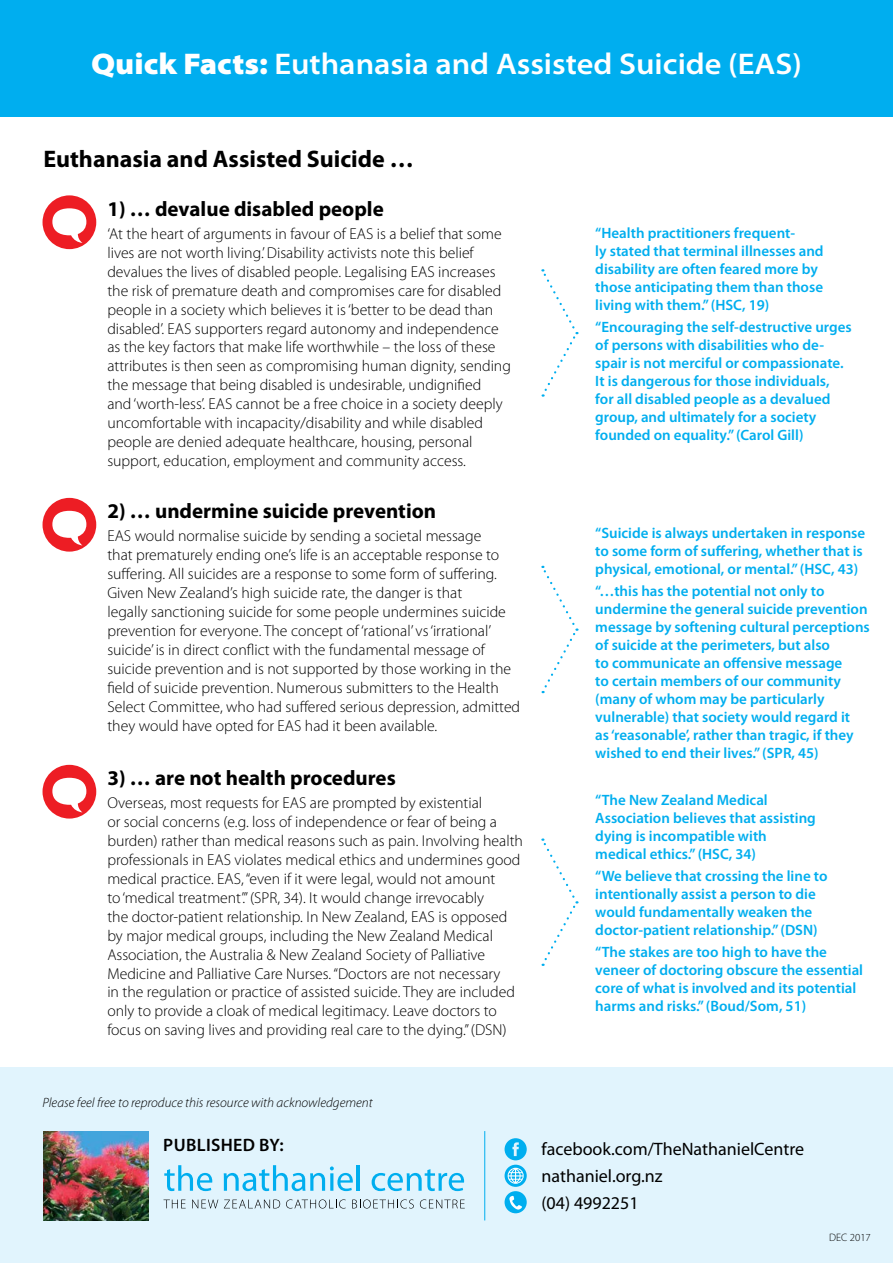
<style>
.page{position:relative;width:893px;height:1263px;background:#fff}
.page>*{position:absolute;margin:0;border:0;box-sizing:border-box;transform-origin:0 0}
.t1{font:600 semi-expanded 30px "Myriad Pro";color:#fff}
.t2{font:700 24px "Myriad Pro";color:#000}
.t3{font:700 21px "Myriad Pro";color:#000}
.t4{font:18px "Myriad Pro";color:#000}
.t5{font:600 18px "Myriad Pro";letter-spacing:.02em;color:#000}
.t6{font:300 15.75px/18.9px "Myriad Pro";color:#000}
.t7{font:600 15px/18px "Myriad Pro";color:#00aeef}
.t8{font:italic 300 13.5px "Myriad Pro";color:#000}
.t9{font:300 10.8px "Myriad Pro";color:#000}
.s1{font-weight:900}
</style>
<div class="page">
<div style="left:0;top:1067px;width:893px;height:196px;background:#e1f4fd"></div>
<svg style="left:164px;top:1165px;width:48px;height:26px"></svg>
<svg style="left:224px;top:1165px;width:129px;height:26px"></svg>
<hr style="left:357px;top:1165px;width:3px;height:26px;background:#00aeef">
<svg style="left:372px;top:1169px;width:92px;height:22px"></svg>
<svg style="left:164px;top:1199px;width:22px;height:9px"></svg>
<svg style="left:192px;top:1199px;width:26px;height:9px"></svg>
<svg style="left:224px;top:1199px;width:56px;height:9px"></svg>
<svg style="left:286px;top:1199px;width:60px;height:9px"></svg>
<svg style="left:352px;top:1199px;width:62px;height:9px"></svg>
<svg style="left:420px;top:1199px;width:45px;height:9px"></svg>
<div style="left:43px;top:195px;width:53px;height:54px;background:#ed1d24;border-radius:50%"></div>
<svg style="left:52px;top:208px;width:34px;height:35px"></svg>
<div style="left:43px;top:498px;width:53px;height:54px;background:#ed1d24;border-radius:50%"></div>
<svg style="left:52px;top:511px;width:34px;height:34px"></svg>
<div style="left:43px;top:765px;width:53px;height:53px;background:#ed1d24;border-radius:50%"></div>
<svg style="left:52px;top:778px;width:34px;height:34px"></svg>
<img style="left:44px;top:1131px;width:105px;height:89px">
<hr style="left:484px;top:1131px;width:1px;height:89px;background:#00aeef">
<svg style="left:505px;top:1138px;width:22px;height:22px"></svg>
<svg style="left:505px;top:1165px;width:22px;height:22px"></svg>
<svg style="left:508px;top:1168px;width:16px;height:16px"></svg>
<div style="left:505px;top:1191px;width:22px;height:22px;background:#00aeef;border-radius:50%"></div>
<svg style="left:509px;top:1196px;width:13px;height:13px"></svg>
<svg style="left:541px;top:838px;width:37px;height:128px"></svg>
<svg style="left:541px;top:566px;width:37px;height:127px"></svg>
<svg style="left:541px;top:269px;width:37px;height:128px"></svg>
<div style="left:0;top:0;width:893px;height:117px;background:#00aeef"></div>
<p class="t1" style="left:91px;top:47px;width:712px"><span class="s1">Quick Facts:</span> Euthanasia and Assisted Suicide (EAS)</p>
<p class="t2" style="left:44px;top:145px;width:372px">Euthanasia and Assisted Suicide …</p>
<p class="t3" style="left:107px;top:197px;width:278px">1) … devalue disabled people</p>
<p class="t6" style="left:107px;top:225px;width:405px">‘At the heart of arguments in favour of EAS is a belief that some lives are not worth living.’ Disability activists note this belief devalues the lives of disabled people. Legalising EAS increases the risk of premature death and compromises care for disabled people in a society which believes it is ‘better to be dead than disabled’. EAS supporters regard autonomy and independence as the key factors that make life worthwhile – the loss of these attributes is then seen as compromising human dignity, sending the message that being disabled is undesirable, undignified<br>and ‘worth-less’. EAS cannot be a free choice in a society deeply uncomfortable with incapacity/disability and while disabled people are denied adequate healthcare, housing, personal support, education, employment and community access.</p>
<p class="t3" style="left:107px;top:499px;width:330px">2) … undermine suicide prevention</p>
<p class="t6" style="left:107px;top:527px;width:414px">EAS would normalise suicide by sending a societal message<br>that prematurely ending one’s life is an acceptable response to suffering. All suicides are a response to some form of suffering.<br>Given New Zealand’s high suicide rate, the danger is that<br>legally sanctioning suicide for some people undermines suicide prevention for everyone. The concept of ‘rational’ vs ‘irrational’ suicide’ is in direct conflict with the fundamental message of suicide prevention and is not supported by those working in the field of suicide prevention. Numerous submitters to the Health Select Committee, who had suffered serious depression, admitted they would have opted for EAS had it been available.</p>
<p class="t7" style="left:595px;top:224px;width:230px">“Health practitioners frequent-<br>ly stated that terminal illnesses and disability are often feared more by those anticipating them than those living with them.” (HSC, 19)</p>
<p class="t7" style="left:595px;top:318px;width:258px">“Encouraging the self-destructive urges of persons with disabilities who de&shy;spair is not merciful or compassionate.<br>It is dangerous for those individuals, for all disabled people as a devalued group, and ultimately for a society founded on equality.” (Carol Gill)</p>
<p class="t7" style="left:595px;top:524px;width:271px">“Suicide is always undertaken in response to some form of suffering, whether that is physical, emotional, or mental.” (HSC, 43)</p>
<p class="t7" style="left:595px;top:582px;width:276px">“…this has the potential not only to undermine the general suicide prevention message by softening cultural perceptions of suicide at the perimeters, but also<br>to communicate an offensive message<br>to certain members of our community (many of whom may be particularly vulnerable) that society would regard it<br>as ‘reasonable’, rather than tragic, if they wished to end their lives.” (SPR, 45)</p>
<p class="t3" style="left:107px;top:766px;width:290px">3) … are not health procedures</p>
<p class="t6" style="left:107px;top:794px;width:417px">Overseas, most requests for EAS are prompted by existential<br>or social concerns (e.g. loss of independence or fear of being a burden) rather than medical reasons such as pain. Involving health professionals in EAS violates medical ethics and undermines good medical practice. EAS, “even if it were legal, would not amount<br>to ‘medical treatment’.” (SPR, 34). It would change irrevocably<br>the doctor-patient relationship. In New Zealand, EAS is opposed by major medical groups, including the New Zealand Medical Association, the Australia &amp; New Zealand Society of Palliative Medicine and Palliative Care Nurses. “Doctors are not necessary<br>in the regulation or practice of assisted suicide. They are included only to provide a cloak of medical legitimacy. Leave doctors to focus on saving lives and providing real care to the dying.” (DSN)</p>
<p class="t7" style="left:595px;top:791px;width:222px">“The New Zealand Medical<br>Association believes that assisting dying is incompatible with medical ethics.” (HSC, 34)</p>
<p class="t7" style="left:595px;top:867px;width:234px">“We believe that crossing the line to intentionally assist a person to die would fundamentally weaken the doctor-patient relationship.” (DSN)</p>
<p class="t7" style="left:595px;top:943px;width:269px">“The stakes are too high to have the veneer of doctoring obscure the essential core of what is involved and its potential harms and risks.” (Boud/Som, 51)</p>
<p class="t8" style="left:43px;top:1095px;width:332px">Please feel free to reproduce this resource with acknowledgement</p>
<p class="t5" style="left:163px;top:1135px;width:122px">PUBLISHED BY:</p>
<p class="t4" style="left:541px;top:1139px;width:264px">facebook.com/TheNathanielCentre</p>
<p class="t4" style="left:541px;top:1166px;width:123px">nathaniel.org.nz</p>
<p class="t4" style="left:541px;top:1193px;width:99px">(04) 4992251</p>
<p class="t9" style="left:829px;top:1232px;width:43px">DEC 2017</p>
</div>
